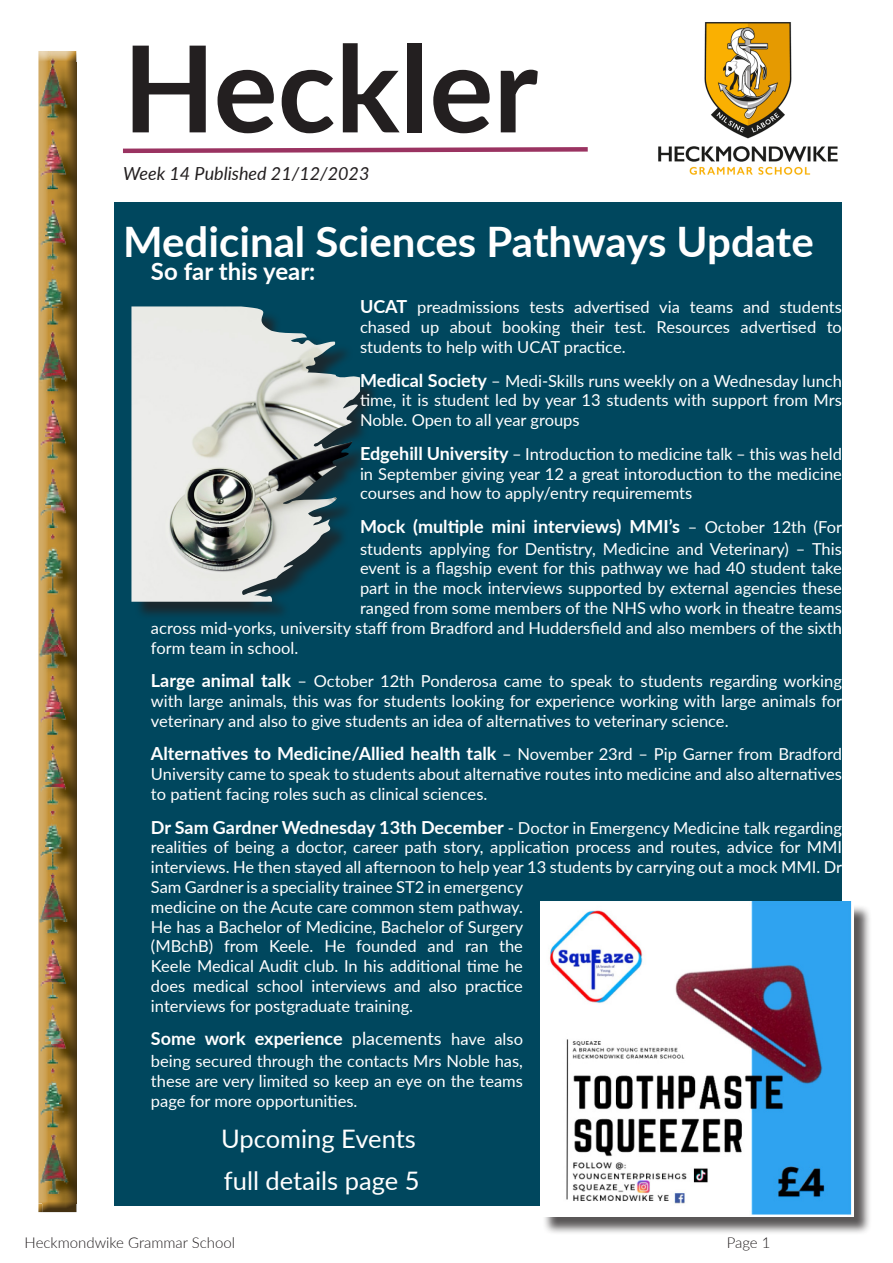
<style>
.page{position:relative;width:893px;height:1263px;background:#fff}
.page>*{position:absolute;margin:0;border:0;box-sizing:border-box;transform-origin:0 0}
.t1{font:700 120px "Lato";color:#231f20}
.t2{font:700 42px "Lato";color:#fff}
.t3{font:25.5px "Lato";color:#fff}
.t4{font:700 24px "Lato";color:#fff}
.t5{font:700 18px "Lato";color:#fff}
.t6{font:italic 18px "Lato";color:#231f20}
.t7{font:16.5px/19.8px "Lato";color:#fff;text-align:justify}
.t8{font:300 15px "Lato";color:#231f20}
.s1{font-weight:700;font-size:18px}
.s2{font-weight:400;font-size:16.5px}
.s3{font-weight:400}
</style>
<div class="page">
<img style="left:658px;top:22px;width:180px;height:153px">
<svg style="left:123px;top:147px;width:465px;height:7px"></svg>
<div style="left:36px;top:51px;width:41px;height:1162px;background:#231f20;opacity:.75"></div>
<div style="left:115px;top:202px;width:727px;height:1003px;background:#00475e"></div>
<div style="left:134px;top:309px;width:245px;height:312px;background:#231f20;opacity:.75"></div>
<img style="left:131px;top:306px;width:229px;height:296px">
<div style="left:542px;top:904px;width:330px;height:331px;background:#231f20;opacity:.75"></div>
<img style="left:540px;top:901px;width:313px;height:315px">
<p class="t1" style="left:123px;top:0;width:417px">Heckler</p>
<p class="t6" style="left:123px;top:161px;width:248px">Week 14 Published 21/12/2023</p>
<p class="t2" style="left:123px;top:211px;width:692px">Medicinal Sciences Pathways Update</p>
<p class="t4" style="left:151px;top:253px;width:166px">So far this year:</p>
<p class="t7" style="left:360px;top:297px;width:483px"><span class="s1">UCAT</span> preadmissions tests advertised via teams and students chased up about booking their test. Resources advertised to students to help with UCAT practice.</p>
<p class="t7" style="left:360px;top:370px;width:483px"><span class="s1">Medical Society</span> – Medi-Skills runs weekly on a Wednesday lunch time, it is student led by year 13 students with support from Mrs Noble. Open to all year groups</p>
<p class="t7" style="left:360px;top:443px;width:483px"><span class="s1">Edgehill University</span> – Introduction to medicine talk – this was held in September giving year 12 a great intoroduction to the medicine courses and how to apply/entry requirememts</p>
<p class="t5" style="left:360px;top:513px;width:484px">Mock (multiple mini interviews) MMI’s <span class="s2">– October 12th (For</span></p>
<p class="t7" style="left:360px;top:538px;width:483px">students applying for Dentistry, Medicine and Veterinary) – This</p>
<p class="t7" style="left:360px;top:558px;width:483px">event is a flagship event for this pathway we had 40 student take</p>
<p class="t7" style="left:360px;top:578px;width:483px">part in the mock interviews supported by external agencies these</p>
<p class="t7" style="left:360px;top:597px;width:483px">ranged from some members of the NHS who work in theatre teams</p>
<p class="t7" style="left:151px;top:617px;width:692px">across mid-yorks, university staff from Bradford and Huddersfield and also members of the sixth</p>
<p class="t7" style="left:151px;top:637px;width:149px">form team in school.</p>
<p class="t7" style="left:151px;top:671px;width:693px"><span class="s1">Large animal talk</span> – October 12th Ponderosa came to speak to students regarding working with large animals, this was for students looking for experience working with large animals for veterinary and also to give students an idea of alternatives to veterinary science.</p>
<p class="t5" style="left:151px;top:741px;width:692px">Alternatives to Medicine/Allied health talk <span class="s2">– November 23rd – Pip Garner from Bradford</span></p>
<p class="t7" style="left:151px;top:764px;width:692px">University came to speak to students about alternative routes into medicine and also alternatives to patient facing roles such as clinical sciences.</p>
<p class="t7" style="left:151px;top:817px;width:693px;text-align:left"><span class="s1">Dr Sam Gardner Wednesday 13th December</span> - Doctor in Emergency Medicine talk regarding realities of being a doctor, career path story, application process and routes, advice for MMI interviews. He then stayed all afternoon to help year 13 students by carrying out a mock MMI. Dr Sam Gardner is a speciality trainee ST2 in emergency<br>medicine on the Acute care common stem pathway.<br>He has a Bachelor of Medicine, Bachelor of Surgery<br>(MBchB) from Keele. He founded and ran the<br>Keele Medical Audit club. In his additional time he<br>does medical school interviews and also practice<br>interviews for postgraduate training.</p>
<p class="t5" style="left:151px;top:1026px;width:374px">Some work experience <span class="s3">placements</span> <span class="s2">have also</span></p>
<p class="t7" style="left:151px;top:1050px;width:374px">being secured through the contacts Mrs Noble has, these are very limited so keep an eye on the teams page for more opportunities.</p>
<p class="t3" style="left:221px;top:1120px;width:196px">Upcoming Events</p>
<p class="t3" style="left:224px;top:1163px;width:197px">full details page 5</p>
<p class="t8" style="left:25px;top:1232px;width:212px">Heckmondwike Grammar School</p>
<p class="t8" style="left:727px;top:1232px;width:45px">Page 1</p>
</div>
